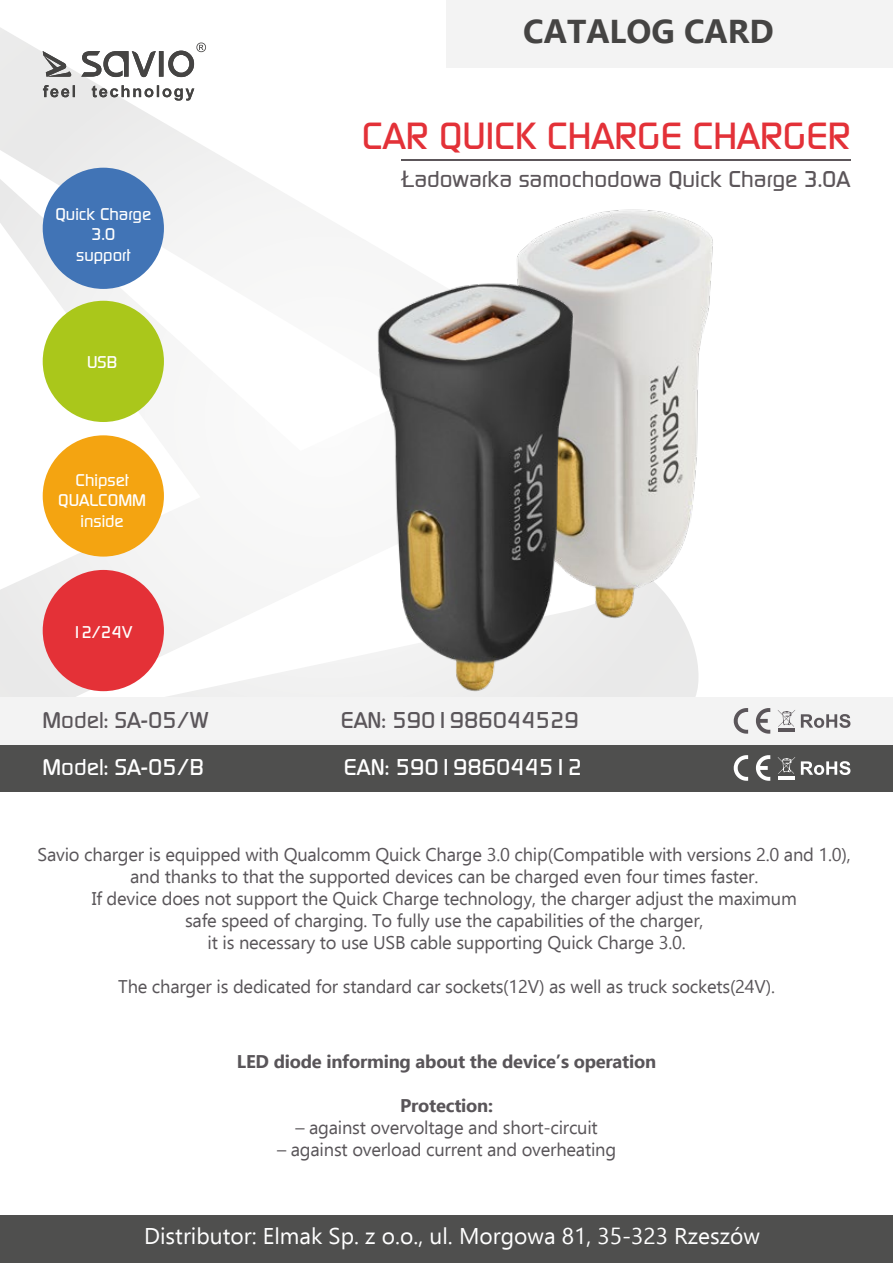
<style>
.page{position:relative;width:893px;height:1263px;background:#fff}
.page>*{position:absolute;margin:0;border:0;box-sizing:border-box;transform-origin:0 0}
.t1{font:500 37.5px "Continuum";color:#e33138}
.t2{font:700 33px "Ebrima";color:#454443}
.t3{font:22.8px "Ebrima";color:#fff}
.t4{font:500 22.8px "Continuum";color:#5c565a}
.t5{font:500 22.8px "Continuum";color:#fff}
.t6{font:500 22.8px "Continuum";color:#5b565a}
.t7{font:18.3px/22px "Ebrima";letter-spacing:-.015em;color:#595559;text-align:center}
.t8{font:700 18.3px "Ebrima";letter-spacing:-.015em;color:#595559}
.t9{font:500 16.95px/20.2px "Continuum";color:#fff;text-align:center}
</style>
<div class="page">
<svg style="left:0;top:27px;width:699px;height:670px"></svg>
<img style="left:459px;top:151px;width:320px;height:526px">
<img style="left:319px;top:224px;width:320px;height:473px">
<div style="left:0;top:1216px;width:893px;height:47px;background:#4f4f4e"></div>
<svg style="left:43px;top:85px;width:151px;height:16px"></svg>
<svg style="left:43px;top:43px;width:163px;height:34px"></svg>
<hr style="left:401px;top:160px;width:449px;height:1px;background:#5c565a">
<div style="left:0;top:744px;width:893px;height:47px;background:#4f4f4e"></div>
<svg style="left:801px;top:761px;width:49px;height:14px"></svg>
<svg style="left:756px;top:755px;width:14px;height:26px"></svg>
<svg style="left:734px;top:755px;width:14px;height:26px"></svg>
<svg style="left:778px;top:757px;width:17px;height:17px"></svg>
<hr style="left:778px;top:776px;width:17px;height:3px;background:#fff">
<div style="left:0;top:697px;width:893px;height:47px;background:#f3f3f3"></div>
<svg style="left:801px;top:714px;width:49px;height:14px"></svg>
<svg style="left:756px;top:708px;width:14px;height:26px"></svg>
<svg style="left:734px;top:708px;width:14px;height:26px"></svg>
<svg style="left:778px;top:710px;width:17px;height:17px"></svg>
<hr style="left:778px;top:729px;width:17px;height:3px;background:#5b565a">
<div style="left:446px;top:0;width:447px;height:68px;background:#f3f3f3"></div>
<div style="left:43px;top:301px;width:121px;height:121px;background:#aac71b;border-radius:50%"></div>
<div style="left:43px;top:168px;width:121px;height:121px;background:#4174b6;border-radius:50%"></div>
<div style="left:43px;top:435px;width:121px;height:122px;background:#f4a411;border-radius:50%"></div>
<div style="left:43px;top:570px;width:121px;height:121px;background:#e43137;border-radius:50%"></div>
<h2 class="t2" style="left:523px;top:5px;width:252px">CATALOG CARD</h2>
<h1 class="t1" style="left:362px;top:111px;width:490px">CAR QUICK CHARGE CHARGER</h1>
<p class="t9" style="left:55px;top:203px;width:97px">Quick Charge<br>3.0<br>support</p>
<p class="t9" style="left:87px;top:352px;width:31px">USB</p>
<p class="t9" style="left:58px;top:469px;width:89px">Chipset<br>QUALCOMM inside</p>
<p class="t9" style="left:72px;top:622px;width:62px">12/24V</p>
<p class="t4" style="left:402px;top:164px;width:450px">Ładowarka samochodowa Quick Charge 3.0A</p>
<p class="t6" style="left:43px;top:705px;width:167px">Model: SA-05/W</p>
<p class="t6" style="left:341px;top:705px;width:240px">EAN: 5901986044529</p>
<p class="t5" style="left:43px;top:753px;width:163px">Model: SA-05/B</p>
<p class="t5" style="left:344px;top:753px;width:240px">EAN: 5901986044512</p>
<p class="t7" style="left:38px;top:843px;width:815px">Savio charger is equipped with Qualcomm Quick Charge 3.0 chip(Compatible with versions 2.0 and 1.0), and thanks to that the supported devices can be charged even four times faster.<br>If device does not support the Quick Charge technology, the charger adjust the maximum<br>safe speed of charging. To fully use the capabilities of the charger,<br>it is necessary to use USB cable supporting Quick Charge 3.0.</p>
<p class="t7" style="left:118px;top:975px;width:658px">The charger is dedicated for standard car sockets(12V) as well as truck sockets(24V).</p>
<p class="t8" style="left:237px;top:1047px;width:421px">LED diode informing about the device’s operation</p>
<p class="t8" style="left:400px;top:1091px;width:94px">Protection:</p>
<p class="t7" style="left:295px;top:1116px;width:304px">– against overvoltage and short-circuit</p>
<p class="t7" style="left:277px;top:1138px;width:341px">– against overload current and overheating</p>
<p class="t3" style="left:144px;top:1219px;width:617px">Distributor: Elmak Sp. z o.o., ul. Morgowa 81, 35-323 Rzeszów</p>
</div>
